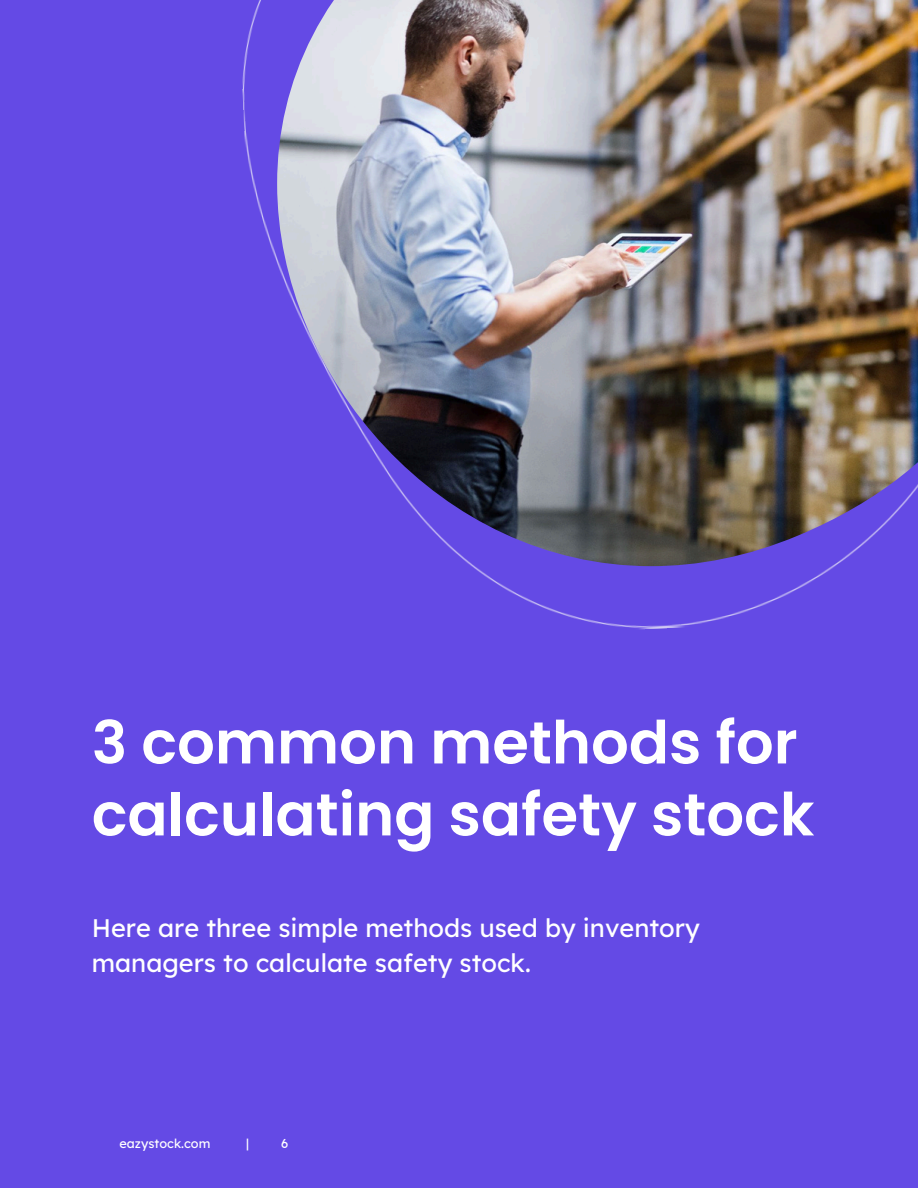
<style>
.page{position:relative;width:918px;height:1188px;background:#644ae5}
.page>*{position:absolute;margin:0;border:0;box-sizing:border-box;transform-origin:0 0}
.t1{font:600 59.25px/72px "Poppins";color:#fff}
.t2{font:25.35px/35px "Lexend";color:#fff}
.t3{font:12.75px "Lexend";color:#fff}
</style>
<div class="page">
<img style="left:242px;top:0;width:593px;height:630px">
<img style="left:277px;top:0;width:641px;height:566px">
<h2 class="t1" style="left:92px;top:707px;width:724px">3 common methods for calculating safety stock</h2>
<p class="t2" style="left:92px;top:910px;width:610px">Here are three simple methods used by inventory managers to calculate safety stock.</p>
<h1 class="t3" style="left:120px;top:1135px;width:92px">eazystock.com</h1>
<h1 class="t3" style="left:246px;top:1135px;width:4px">|</h1>
<h1 class="t3" style="left:281px;top:1135px;width:9px">6</h1>
</div>
